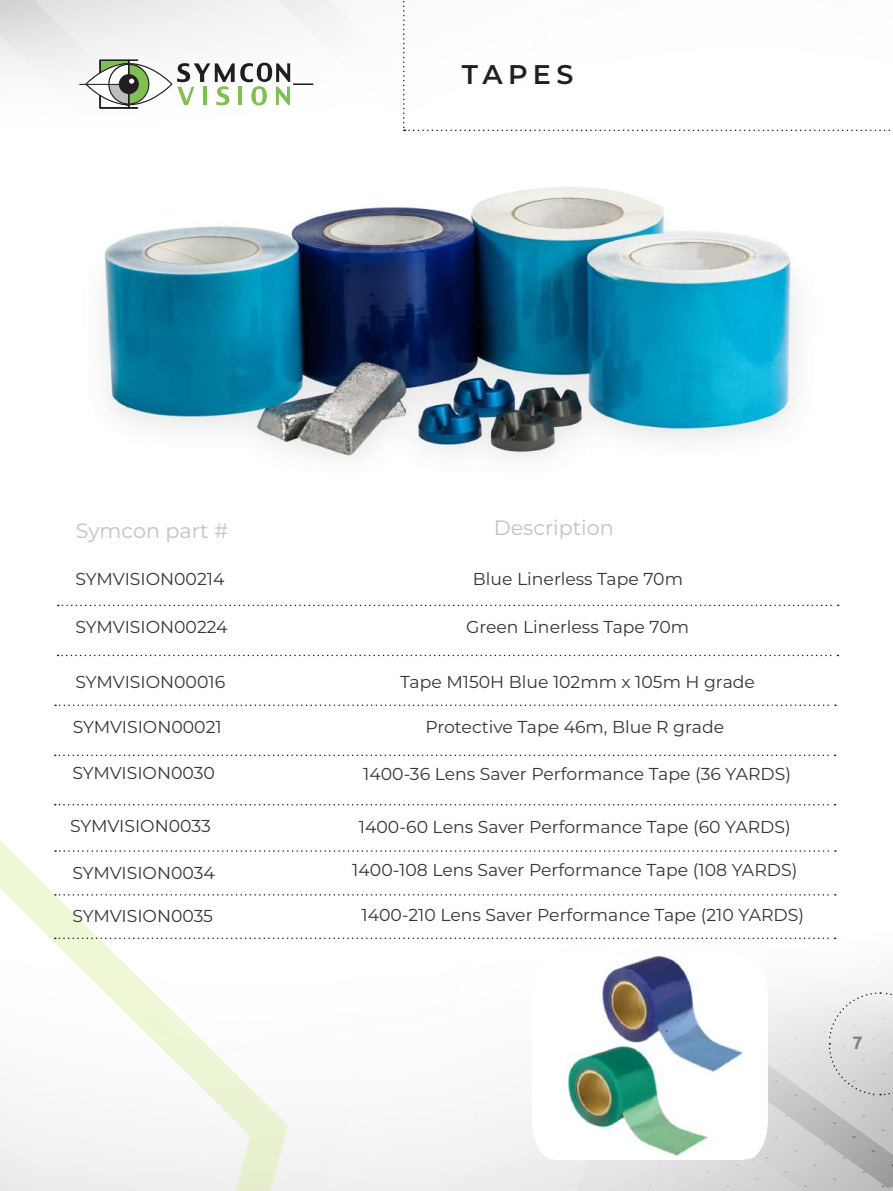
<style>
.page{position:relative;width:893px;height:1191px;background:#fff}
.page>*{position:absolute;margin:0;border:0;box-sizing:border-box;transform-origin:0 0}
.t1{font:600 27px "Montserrat";letter-spacing:.195em;color:#231f20}
.t2{font:20.7px "Montserrat";color:#c1c2c4}
.t3{font:700 18px "Ubuntu";color:#808285}
.t4{font:17.25px "Montserrat";color:#363536}
</style>
<div class="page">
<div style="left:643px;top:1159px;width:112px;height:29px;background:#dcdcdc"></div>
<svg style="left:735px;top:1163px;width:5px;height:3px"></svg>
<svg style="left:726px;top:1184px;width:4px;height:3px"></svg>
<svg style="left:706px;top:1170px;width:5px;height:3px"></svg>
<svg style="left:677px;top:1177px;width:5px;height:3px"></svg>
<svg style="left:658px;top:1163px;width:4px;height:3px"></svg>
<svg style="left:648px;top:1184px;width:4px;height:3px"></svg>
<svg style="left:629px;top:1170px;width:4px;height:3px"></svg>
<img style="left:210px;top:75px;width:104px;height:31px">
<div style="left:278px;top:0;width:71px;height:60px;background:#f6f6f6"></div>
<img style="left:338px;top:19px;width:16px;height:50px">
<img style="left:349px;top:60px;width:57px;height:72px">
<img style="left:177px;top:1056px;width:111px;height:135px">
<img style="left:174px;top:1060px;width:37px;height:3px">
<img style="left:67px;top:955px;width:151px;height:105px">
<img style="left:104px;top:186px;width:691px;height:272px">
<svg style="left:55px;top:804px;width:774px;height:1px"></svg>
<svg style="left:403px;top:0;width:488px;height:131px"></svg>
<svg style="left:0;top:840px;width:829px;height:115px"></svg>
<svg style="left:755px;top:927px;width:138px;height:264px"></svg>
<svg style="left:55px;top:754px;width:774px;height:2px"></svg>
<svg style="left:55px;top:704px;width:774px;height:2px"></svg>
<svg style="left:215px;top:63px;width:98px;height:42px"></svg>
<svg style="left:80px;top:21px;width:130px;height:88px"></svg>
<hr style="left:203px;top:87px;width:4px;height:18px;background:#7fc050">
<hr style="left:239px;top:87px;width:3px;height:18px;background:#7fc050">
<svg style="left:58px;top:654px;width:774px;height:2px"></svg>
<svg style="left:58px;top:604px;width:774px;height:2px"></svg>
<svg style="left:532px;top:957px;width:236px;height:202px"></svg>
<img style="left:556px;top:957px;width:187px;height:202px">
<h1 class="t1" style="left:462px;top:56px;width:113px">TAPES</h1>
<p class="t2" style="left:76px;top:516px;width:154px">Symcon part #</p>
<p class="t2" style="left:494px;top:513px;width:122px">Description</p>
<p class="t4" style="left:76px;top:567px;width:150px">SYMVISION00214</p>
<p class="t4" style="left:473px;top:567px;width:212px">Blue Linerless Tape 70m</p>
<p class="t4" style="left:76px;top:615px;width:154px">SYMVISION00224</p>
<p class="t4" style="left:466px;top:615px;width:224px">Green Linerless Tape 70m</p>
<p class="t4" style="left:76px;top:670px;width:151px">SYMVISION00016</p>
<p class="t4" style="left:400px;top:670px;width:356px">Tape M150H Blue 102mm x 105m H grade</p>
<p class="t4" style="left:73px;top:715px;width:150px">SYMVISION00021</p>
<p class="t4" style="left:425px;top:715px;width:300px">Protective Tape 46m, Blue R grade</p>
<p class="t4" style="left:72px;top:761px;width:144px">SYMVISION0030</p>
<p class="t4" style="left:363px;top:762px;width:429px">1400-36 Lens Saver Performance Tape (36 YARDS)</p>
<p class="t4" style="left:70px;top:814px;width:142px">SYMVISION0033</p>
<p class="t4" style="left:72px;top:861px;width:144px">SYMVISION0034</p>
<p class="t4" style="left:352px;top:858px;width:447px">1400-108 Lens Saver Performance Tape (108 YARDS)</p>
<p class="t4" style="left:72px;top:903px;width:142px">SYMVISION0035</p>
<p class="t4" style="left:362px;top:902px;width:444px">1400-210 Lens Saver Performance Tape (210 YARDS)</p>
<p class="t4" style="left:359px;top:815px;width:433px">1400-60 Lens Saver Performance Tape (60 YARDS)</p>
<p class="t3" style="left:852px;top:1031px;width:12px">7</p>
</div>
